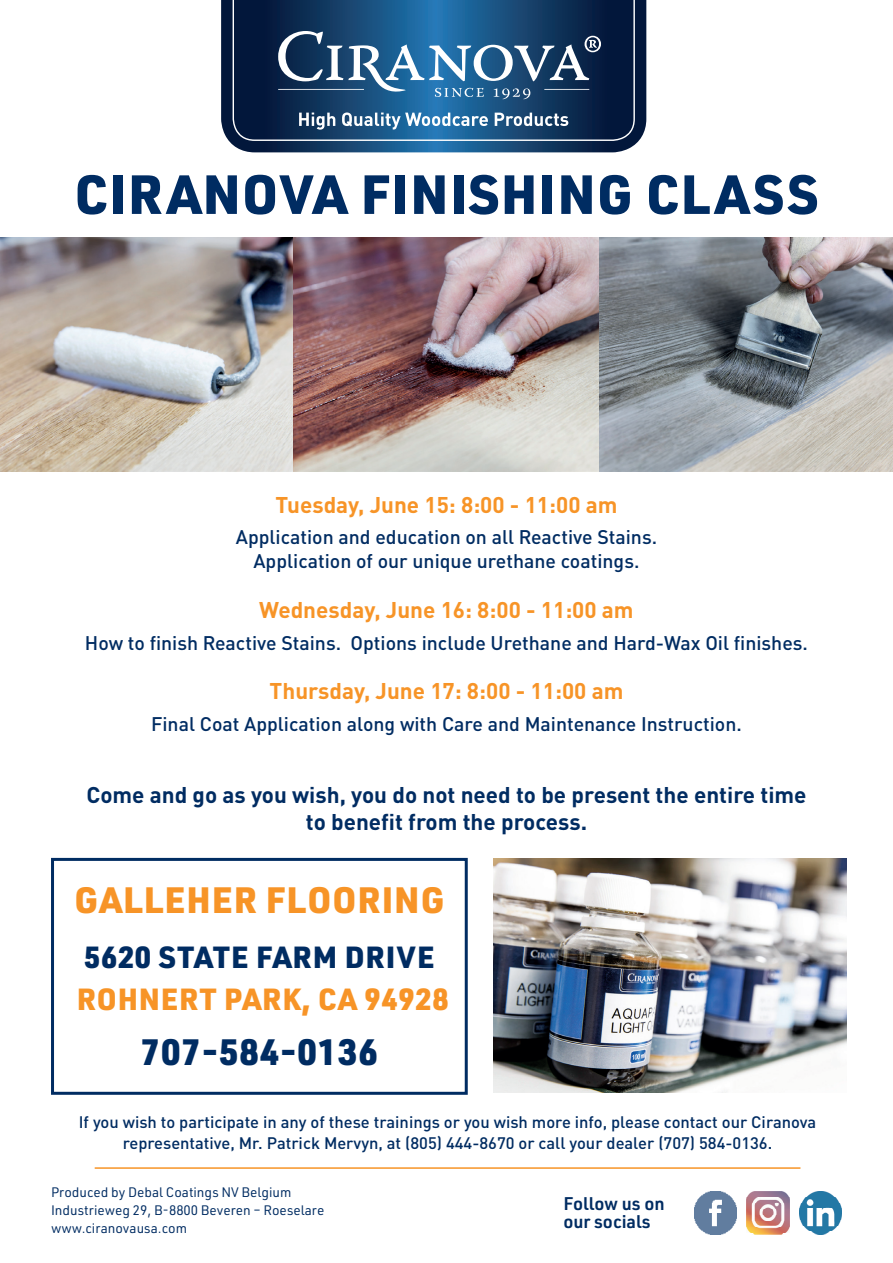
<style>
.page{position:relative;width:893px;height:1263px;background:#fff}
.page>*{position:absolute;margin:0;border:0;box-sizing:border-box;transform-origin:0 0}
.t1{font:900 54px "URWDIN";letter-spacing:.025em;color:#002c62}
.t2{font:900 36px "URWDIN";letter-spacing:.025em;color:#f79427}
.t3{font:900 36px "URWDIN";letter-spacing:.025em;color:#002c62}
.t4{font:900 30px "URWDIN";letter-spacing:.025em;color:#f79427}
.t5{font:900 30px "URWDIN";letter-spacing:.025em;color:#002c62}
.t6{font:700 22.5px "DIN Pro";color:#f79427}
.t7{font:700 22.5px/27px "DIN Pro";color:#002c62;text-align:center}
.t8{font:500 19.5px/23.4px "DIN Pro";color:#002c62;text-align:center}
.t9{font:600 18px/18px "URWDIN";color:#002c62}
.t10{font:500 16.5px/21px "DIN Pro";color:#002c62;text-align:center}
.t11{font:13.5px/18px "URWDIN";color:#002c62}
</style>
<div class="page">
<svg style="left:221px;top:0;width:425px;height:152px;background:#1b3c62"></svg>
<svg style="left:233px;top:0;width:402px;height:141px;background:#163c64"></svg>
<svg style="left:299px;top:113px;width:36px;height:17px"></svg>
<svg style="left:342px;top:112px;width:146px;height:17px"></svg>
<svg style="left:495px;top:113px;width:73px;height:13px"></svg>
<svg style="left:278px;top:31px;width:323px;height:68px;background:#406a8f"></svg>
<hr style="left:278px;top:89px;width:86px;height:1px;background:#fff">
<hr style="left:544px;top:89px;width:45px;height:1px;background:#fff">
<hr style="left:95px;top:1167px;width:705px;height:2px;background:#f79427">
<img style="left:694px;top:1191px;width:43px;height:43px">
<img style="left:799px;top:1191px;width:43px;height:43px">
<img style="left:747px;top:1191px;width:42px;height:43px">
<img style="left:493px;top:859px;width:353px;height:234px">
<img style="left:0;top:238px;width:893px;height:233px">
<div style="left:51px;top:858px;width:417px;height:237px;border:3px solid #002c62"></div>
<h1 class="t1" style="left:75px;top:157px;width:745px">CIRANOVA FINISHING CLASS</h1>
<p class="t6" style="left:275px;top:486px;width:344px">Tuesday, June 15: 8:00 - 11:00 am</p>
<p class="t8" style="left:236px;top:523px;width:423px">Application and education on all Reactive Stains.<br>Application of our unique urethane coatings.</p>
<p class="t6" style="left:259px;top:591px;width:376px">Wednesday, June 16: 8:00 - 11:00 am</p>
<p class="t8" style="left:85px;top:629px;width:725px">How to finish Reactive Stains. Options include Urethane and Hard-Wax Oil finishes.</p>
<p class="t6" style="left:270px;top:672px;width:355px">Thursday, June 17: 8:00 - 11:00 am</p>
<p class="t8" style="left:151px;top:710px;width:592px">Final Coat Application along with Care and Maintenance Instruction.</p>
<p class="t7" style="left:86px;top:778px;width:722px">Come and go as you wish, you do not need to be present the entire time to benefit from the process.</p>
<h2 class="t2" style="left:74px;top:875px;width:371px">GALLEHER FLOORING</h2>
<h3 class="t5" style="left:84px;top:936px;width:352px">5620 STATE FARM DRIVE</h3>
<h3 class="t4" style="left:77px;top:978px;width:373px">ROHNERT PARK, CA 94928</h3>
<h2 class="t3" style="left:141px;top:1027px;width:239px">707-584-0136</h2>
<p class="t10" style="left:79px;top:1110px;width:739px">If you wish to participate in any of these trainings or you wish more info, please contact our Ciranova representative, Mr. Patrick Mervyn, at (805) 444-8670 or call your dealer (707) 584-0136.</p>
<p class="t11" style="left:51px;top:1182px;width:275px">Produced by Debal Coatings NV Belgium<br>Industrieweg 29, B-8800 Beveren – Roeselare www.ciranovausa.com</p>
<p class="t9" style="left:563px;top:1194px;width:103px">Follow us on our socials</p>
</div>
